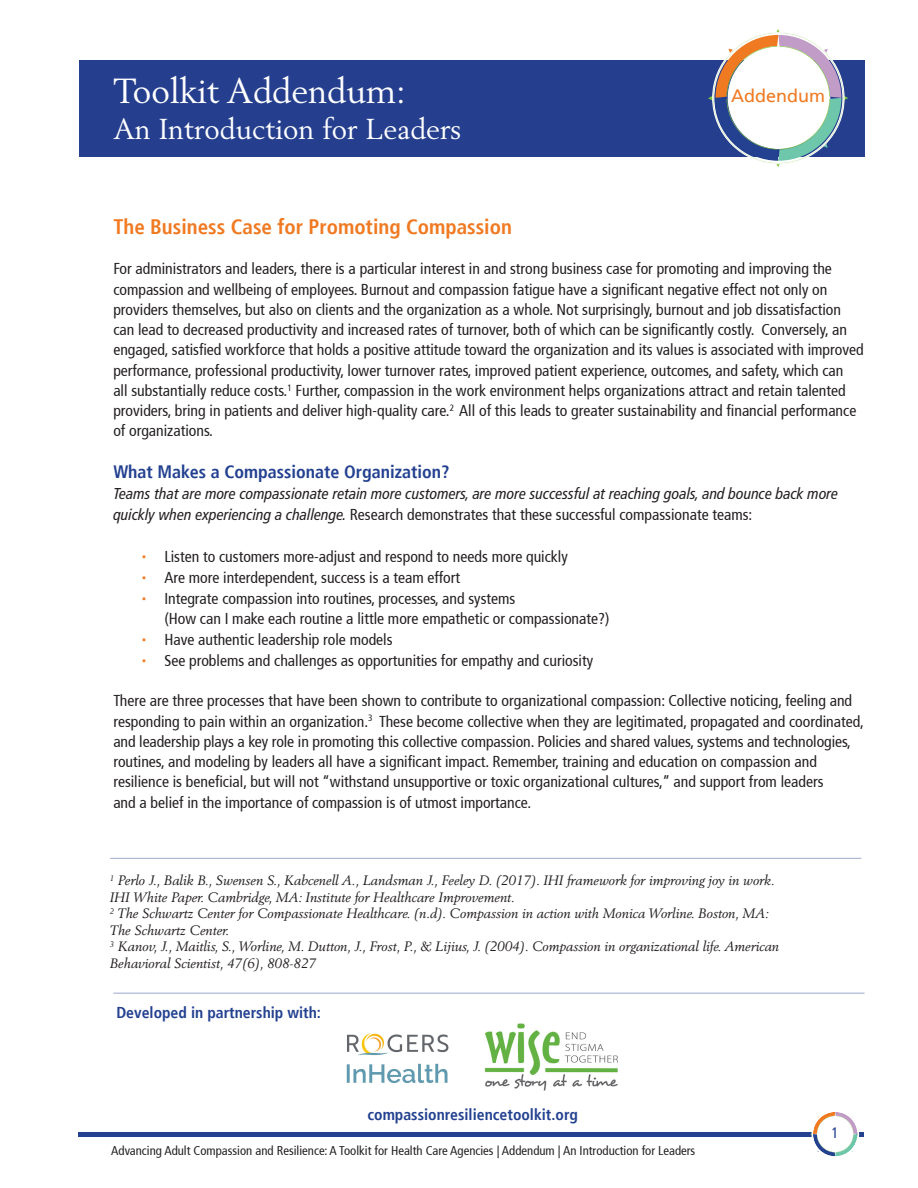
<style>
.page{position:relative;width:918px;height:1188px;background:#fff}
.page>*{position:absolute;margin:0;border:0;box-sizing:border-box;transform-origin:0 0}
.t1{font:34.5px "Berling";color:#fff}
.t2{font:28.5px "Berling";color:#fff}
.t3{font:700 condensed 21px "Frutiger";color:#f07a22}
.t4{font:700 condensed 18px "Frutiger";color:#234190}
.t5{font:18px "Frutiger";color:#f07a22}
.t6{font:condensed 15.75px/20.2px "Frutiger";color:#231f20}
.t7{font:italic condensed 15.75px/21px "Frutiger LT Pro";color:#231f20}
.t8{font:700 condensed 15.75px "Frutiger";color:#234190}
.t9{font:condensed 15px "Frutiger";color:#234190}
.t10{font:italic 13.5px "Berling";color:#231f20}
.t11{font:condensed 12.75px "Frutiger";color:#231f20}
.s1{font-family:"Frutiger";font-style:normal}
.s2{font-family:"Maurea Jci Lf ML";font-weight:500;font-stretch:normal;color:#f07a22}
</style>
<div class="page">
<hr style="left:79px;top:1133px;width:785px;height:4px;background:#234190">
<div style="left:79px;top:60px;width:786px;height:97px;background:#253f8e"></div>
<svg style="left:708px;top:29px;width:140px;height:138px"></svg>
<hr style="left:113px;top:993px;width:752px;height:1px;background:#234190">
<img style="left:485px;top:1023px;width:133px;height:67px">
<hr style="left:110px;top:858px;width:751px;height:1px;background:#234190">
<svg style="left:810px;top:1112px;width:50px;height:44px"></svg>
<img style="left:346px;top:1033px;width:103px;height:50px">
<p class="t1" style="left:113px;top:70px;width:294px">Toolkit Addendum:</p>
<p class="t2" style="left:113px;top:112px;width:349px">An Introduction for Leaders</p>
<p class="t5" style="left:731px;top:88px;width:95px">Addendum</p>
<p class="t3" style="left:113px;top:217px;width:400px">The Business Case for Promoting Compassion</p>
<p class="t6" style="left:113px;top:260px;width:752px">For administrators and leaders, there is a particular interest in and strong business case for promoting and improving the compassion and wellbeing of employees. Burnout and compassion fatigue have a significant negative effect not only on providers themselves, but also on clients and the organization as a whole. Not surprisingly, burnout and job dissatisfaction can lead to decreased productivity and increased rates of turnover, both of which can be significantly costly. Conversely, an engaged, satisfied workforce that holds a positive attitude toward the organization and its values is associated with improved performance, professional productivity, lower turnover rates, improved patient experience, outcomes, and safety, which can<br>all substantially reduce costs.<sup>1</sup> Further, compassion in the work environment helps organizations attract and retain talented providers, bring in patients and deliver high-quality care.<sup>2</sup> All of this leads to greater sustainability and financial performance of organizations.</p>
<p class="t4" style="left:113px;top:464px;width:338px">What Makes a Compassionate Organization?</p>
<p class="t7" style="left:113px;top:484px;width:726px">Teams that are more compassionate retain more customers, are more successful at reaching goals, and bounce back more quickly when experiencing a challenge. <span class="s1">Research demonstrates that these successful compassionate teams:</span></p>
<p class="t6" style="left:142px;top:547px;width:427px"><span class="s2">•</span> Listen to customers more-adjust and respond to needs more quickly</p>
<p class="t6" style="left:142px;top:568px;width:320px"><span class="s2">•</span> Are more interdependent, success is a team effort</p>
<p class="t6" style="left:142px;top:589px;width:375px"><span class="s2">•</span> Integrate compassion into routines, processes, and systems</p>
<p class="t6" style="left:164px;top:610px;width:447px">(How can I make each routine a little more empathetic or compassionate?)</p>
<p class="t6" style="left:142px;top:631px;width:252px"><span class="s2">•</span> Have authentic leadership role models</p>
<p class="t6" style="left:142px;top:652px;width:453px"><span class="s2">•</span> See problems and challenges as opportunities for empathy and curiosity</p>
<p class="t6" style="left:113px;top:692px;width:752px">There are three processes that have been shown to contribute to organizational compassion: Collective noticing, feeling and responding to pain within an organization.<sup>3</sup> These become collective when they are legitimated, propagated and coordinated, and leadership plays a key role in promoting this collective compassion. Policies and shared values, systems and technologies,</p>
<p class="t6" style="left:113px;top:753px;width:705px">routines, and modeling by leaders all have a significant impact. Remember, training and education on compassion and</p>
<p class="t6" style="left:113px;top:773px;width:712px">resilience is beneficial, but will not “withstand unsupportive or toxic organizational cultures,” and support from leaders</p>
<p class="t6" style="left:113px;top:793px;width:419px">and a belief in the importance of compassion is of utmost importance.</p>
<p class="t10" style="left:110px;top:873px;width:667px"><sup>1</sup> Perlo J., Balik B., Swensen S., Kabcenell A., Landsman J., Feeley D. (2017). IHI framework for improving joy in work.</p>
<p class="t10" style="left:110px;top:889px;width:407px">IHI White Paper. Cambridge, MA: Institute for Healthcare Improvement.</p>
<p class="t10" style="left:110px;top:906px;width:661px"><sup>2</sup> The Schwartz Center for Compassionate Healthcare. (n.d). Compassion in action with Monica Worline. Boston, MA:</p>
<p class="t10" style="left:110px;top:922px;width:121px">The Schwartz Center.</p>
<p class="t10" style="left:110px;top:939px;width:671px"><sup>3</sup> Kanov, J., Maitlis, S., Worline, M. Dutton, J., Frost, P., &amp; Lijius, J. (2004). Compassion in organizational life. American</p>
<p class="t10" style="left:110px;top:955px;width:208px">Behavioral Scientist, 47(6), 808-827</p>
<p class="t8" style="left:116px;top:1006px;width:206px">Developed in partnership with:</p>
<p class="t8" style="left:368px;top:1108px;width:212px">compassionresiliencetoolkit.org</p>
<p class="t11" style="left:111px;top:1145px;width:586px">Advancing Adult Compassion and Resilience: A Toolkit for Health Care Agencies | Addendum | An Introduction for Leaders</p>
<p class="t9" style="left:832px;top:1126px;width:9px">1</p>
</div>
